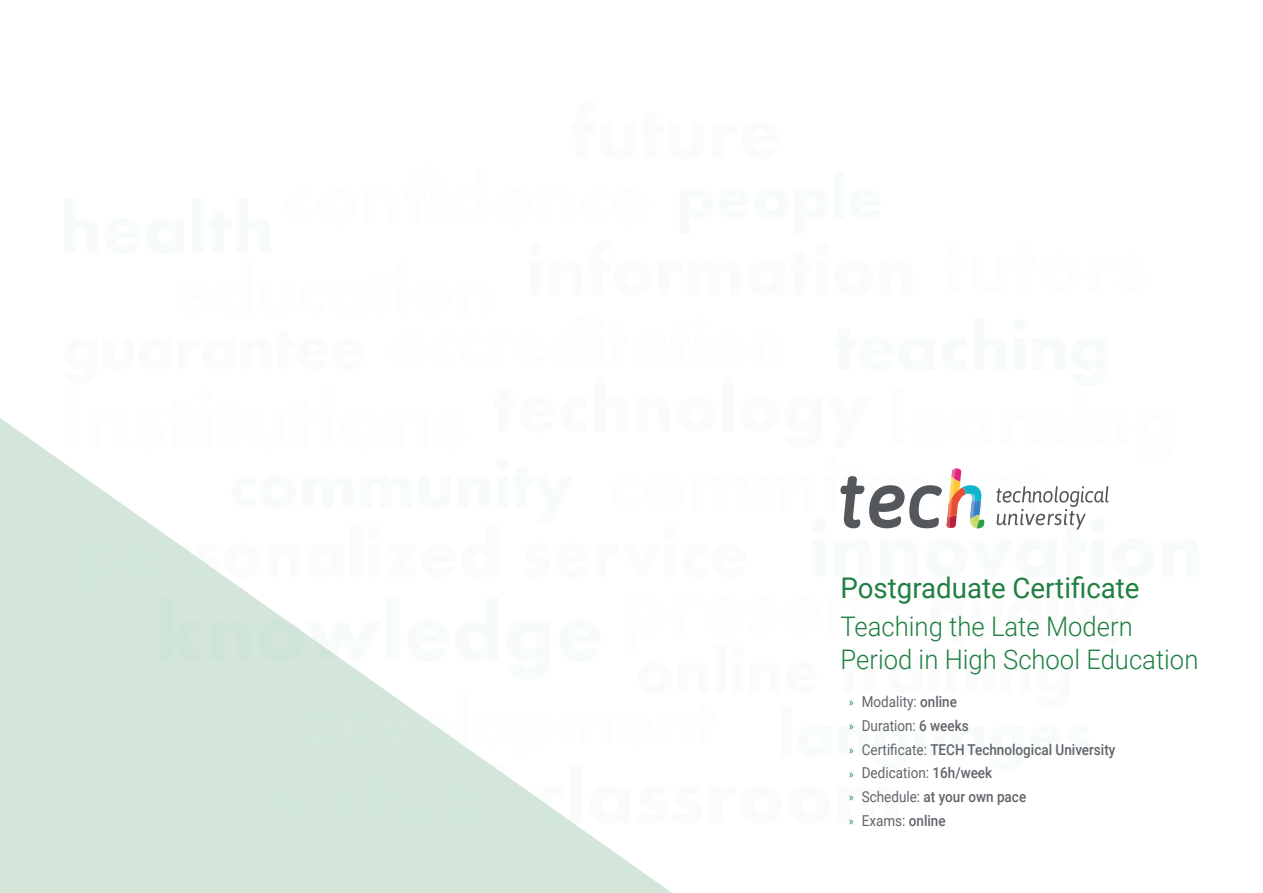
<style>
.page{position:relative;width:1263px;height:893px;background:#fff}
.page>*{position:absolute;margin:0;border:0;box-sizing:border-box;transform-origin:0 0}
.t1{font:28.5px "Roboto";color:#208041}
.t2{font:300 27px/33px "Roboto";color:#208041;scale:.95 1}
.t3{font:500 15px/23.7px "Roboto";color:#61646a;scale:.9 1}
.s1{font-family:"Myriad Pro";font-weight:400;font-size:12px;color:#208041}
.s2{font-weight:400}
</style>
<div class="page">
<div style="left:0;top:418px;width:672px;height:475px;background:#d3e6d9"></div>
<svg style="left:64px;top:418px;width:1045px;height:406px"></svg>
<h1 class="t1" style="left:840px;top:568px;width:301px">Postgraduate Certificate</h1>
<h2 class="t2" style="left:840px;top:608px;width:378px">Teaching the Late Modern<br>Period in High School Education</h2>
<p class="t3" style="left:849px;top:689px;width:297px"><span class="s1">»</span> <span class="s2">Modality:</span> online<br><span class="s1">»</span> <span class="s2">Duration:</span> 6 weeks<br><span class="s1">»</span> <span class="s2">Certificate:</span> TECH Technological University <span class="s1">»</span> <span class="s2">Dedication:</span> 16h/week<br><span class="s1">»</span> <span class="s2">Schedule:</span> at your own pace<br><span class="s1">»</span> <span class="s2">Exams:</span> online</p>
</div>
